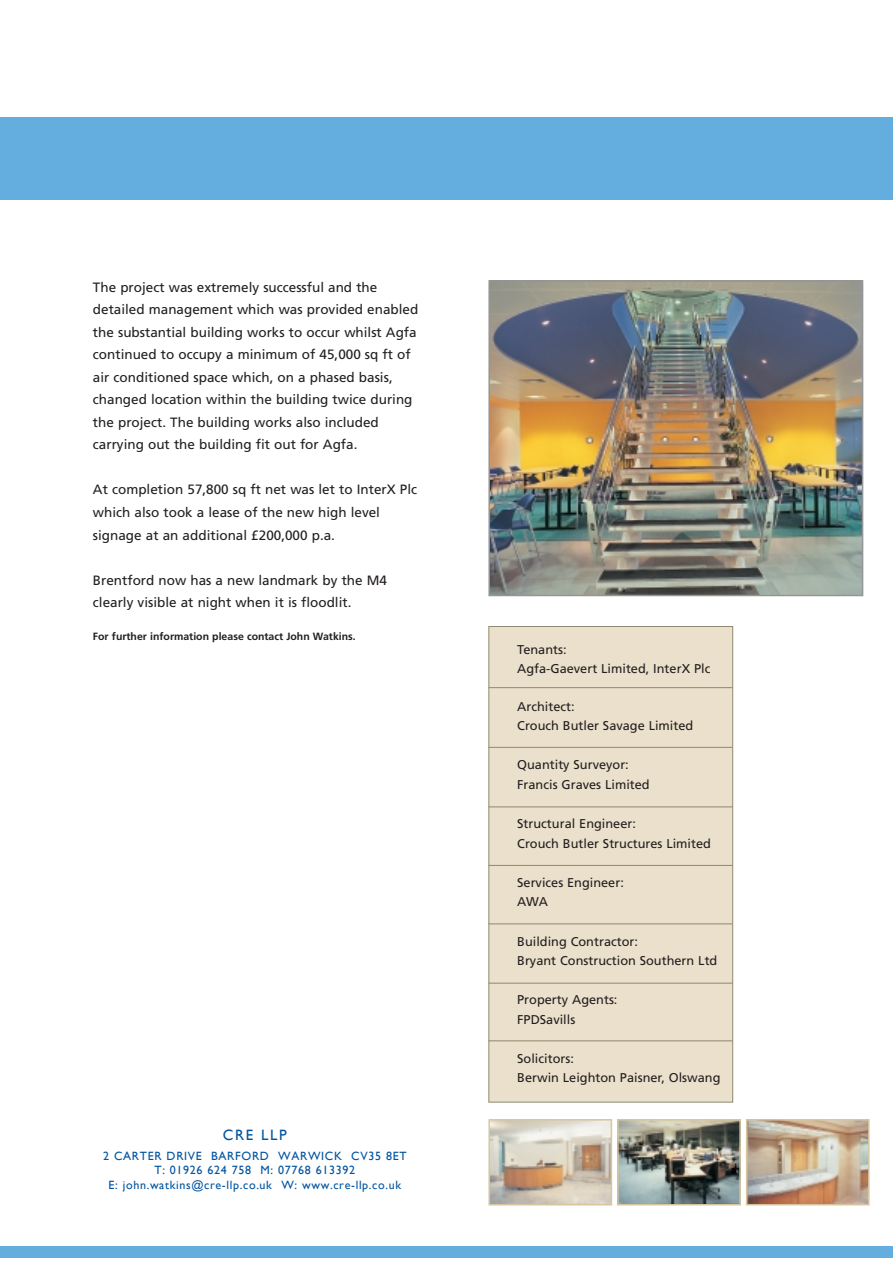
<style>
.page{position:relative;width:893px;height:1262px;background:#fff}
.page>*{position:absolute;margin:0;border:0;box-sizing:border-box;transform-origin:0 0}
.t1{font:15px "Gill Sans";letter-spacing:.11em;color:#0153a0}
.t2{font:13.5px/22.5px "Frutiger";color:#231f20}
.t3{font:12.75px/19.5px "Frutiger";color:#231f20}
.t4{font:12px/14.7px "Gill Sans";letter-spacing:.055em;color:#0153a0;text-align:center}
.t5{font:700 10.5px "Frutiger";color:#231f20}
</style>
<div class="page">
<div style="left:489px;top:626px;width:243px;height:476px;background:#eae0cb"></div>
<div style="left:488px;top:626px;width:245px;height:476px;border:1px solid #8e8970"></div>
<img style="left:491px;top:1122px;width:118px;height:80px">
<div style="left:488px;top:1119px;width:124px;height:86px;border:2px solid #d7c7a1"></div>
<img style="left:620px;top:1122px;width:117px;height:80px">
<div style="left:617px;top:1119px;width:123px;height:86px;border:2px solid #d7c7a1"></div>
<img style="left:748px;top:1122px;width:118px;height:80px">
<div style="left:745px;top:1119px;width:124px;height:86px;border:2px solid #d7c7a1"></div>
<hr style="left:488px;top:687px;width:244px;height:1px;background:#8e8970">
<hr style="left:488px;top:747px;width:244px;height:1px;background:#8e8970">
<hr style="left:488px;top:806px;width:244px;height:1px;background:#8e8970">
<hr style="left:488px;top:865px;width:244px;height:1px;background:#8e8970">
<hr style="left:488px;top:923px;width:244px;height:1px;background:#8e8970">
<hr style="left:488px;top:982px;width:244px;height:1px;background:#8e8970">
<hr style="left:488px;top:1040px;width:244px;height:1px;background:#8e8970">
<img style="left:491px;top:283px;width:369px;height:310px">
<div style="left:488px;top:280px;width:375px;height:316px;border:2px solid #939598"></div>
<div style="left:0;top:1246px;width:892px;height:11px;background:#64addf"></div>
<div style="left:0;top:117px;width:892px;height:83px;background:#64addf"></div>
<p class="t2" style="left:93px;top:277px;width:327px">The project was extremely successful and the detailed management which was provided enabled the substantial building works to occur whilst Agfa continued to occupy a minimum of 45,000 sq ft of air conditioned space which, on a phased basis, changed location within the building twice during the project. The building works also included carrying out the building fit out for Agfa.</p>
<p class="t2" style="left:93px;top:480px;width:326px">At completion 57,800 sq ft net was let to InterX Plc which also took a lease of the new high level signage at an additional £200,000 p.a.</p>
<p class="t2" style="left:93px;top:570px;width:296px">Brentford now has a new landmark by the M4 clearly visible at night when it is floodlit.</p>
<p class="t5" style="left:93px;top:632px;width:264px">For further information please contact John Watkins.</p>
<p class="t1" style="left:223px;top:1125px;width:66px">CRE LLP</p>
<p class="t4" style="left:103px;top:1148px;width:305px">2 CARTER DRIVE BARFORD WARWICK CV35 8ET<br>T: 01926 624 758 M: 07768 613392<br>E: john.watkins@cre-llp.co.uk W: www.cre-llp.co.uk</p>
<p class="t3" style="left:517px;top:641px;width:195px">Tenants:<br>Agfa-Gaevert Limited, InterX Plc</p>
<p class="t3" style="left:517px;top:698px;width:178px">Architect:<br>Crouch Butler Savage Limited</p>
<p class="t3" style="left:517px;top:756px;width:134px">Quantity Surveyor:<br>Francis Graves Limited</p>
<p class="t3" style="left:517px;top:815px;width:195px">Structural Engineer:<br>Crouch Butler Structures Limited</p>
<p class="t3" style="left:517px;top:874px;width:108px">Services Engineer:<br>AWA</p>
<p class="t3" style="left:517px;top:932px;width:202px">Building Contractor:<br>Bryant Construction Southern Ltd</p>
<p class="t3" style="left:517px;top:991px;width:102px">Property Agents:<br>FPDSavills</p>
<p class="t3" style="left:517px;top:1050px;width:205px">Solicitors:<br>Berwin Leighton Paisner, Olswang</p>
</div>
